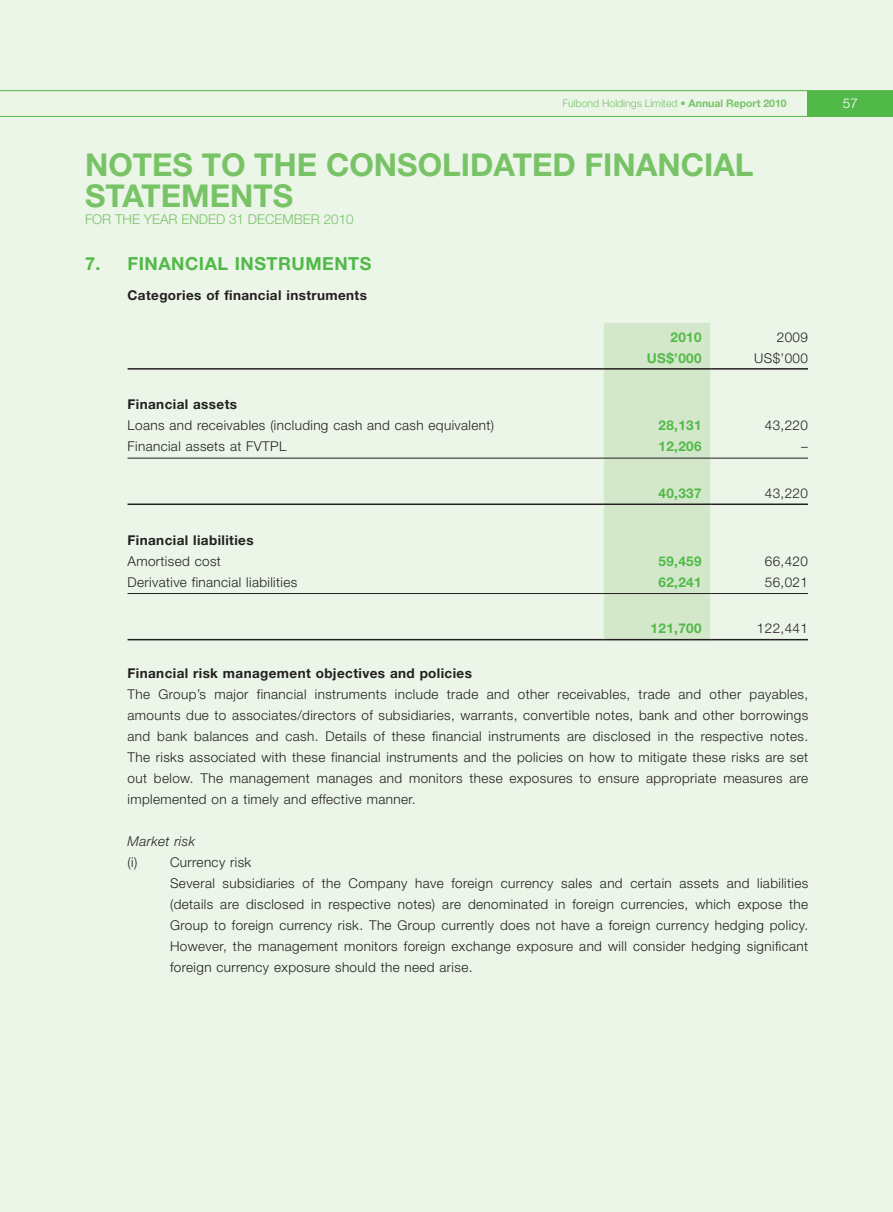
<style>
.page{position:relative;width:893px;height:1212px;background:#ebf5e8}
.page>*{position:absolute;margin:0;border:0;box-sizing:border-box;transform-origin:0 0}
.t1{font:700 31.5px/31.5px "Helvetica Neue LT Std";color:#78c366}
.t2{font:700 18px "Helvetica Neue LT Std";letter-spacing:.03em;color:#51b948}
.t3{font:300 13.5px/21px "Helvetica Neue LT Std";letter-spacing:.03em;color:#231f20;text-align:justify}
.t4{font:700 13.5px "Helvetica Neue LT Std";letter-spacing:.03em;color:#231f20}
.t5{font:700 13.5px "Helvetica Neue LT Std";letter-spacing:.03em;color:#51b948}
.t6{font:300 13.5px "Helvetica Neue LT Std";color:#78c366}
.t7{font:italic 300 13.5px "Helvetica Neue LT Std";letter-spacing:.03em;color:#231f20}
.t8{font:300 13.5px "Helvetica Neue LT Std";color:#fff}
.t9{font:300 10.5px "Helvetica Neue LT Std";color:#78c366}
.s1{font-weight:700}
</style>
<div class="page">
<div style="left:808px;top:91px;width:85px;height:26px;background:#51b948"></div>
<hr style="left:0;top:90px;width:893px;height:1px;background:#51b948">
<hr style="left:0;top:116px;width:893px;height:1px;background:#51b948">
<div style="left:604px;top:323px;width:106px;height:316px;background:#d3e8ca"></div>
<hr style="left:128px;top:368px;width:476px;height:2px;background:#231f20">
<hr style="left:604px;top:368px;width:106px;height:2px;background:#231f20">
<hr style="left:710px;top:368px;width:98px;height:2px;background:#231f20">
<hr style="left:128px;top:458px;width:476px;height:1px;background:#231f20">
<hr style="left:604px;top:458px;width:106px;height:1px;background:#231f20">
<hr style="left:710px;top:458px;width:98px;height:1px;background:#231f20">
<hr style="left:128px;top:503px;width:476px;height:2px;background:#231f20">
<hr style="left:604px;top:503px;width:106px;height:2px;background:#231f20">
<hr style="left:710px;top:503px;width:98px;height:2px;background:#231f20">
<hr style="left:128px;top:593px;width:476px;height:1px;background:#231f20">
<hr style="left:604px;top:593px;width:106px;height:1px;background:#231f20">
<hr style="left:710px;top:593px;width:98px;height:1px;background:#231f20">
<hr style="left:128px;top:639px;width:476px;height:1px;background:#231f20">
<hr style="left:604px;top:639px;width:106px;height:1px;background:#231f20">
<hr style="left:710px;top:639px;width:98px;height:1px;background:#231f20">
<p class="t9" style="left:562px;top:97px;width:226px">Fulbond Holdings Limited <span class="s1">• Annual Report 2010</span></p>
<p class="t8" style="left:843px;top:95px;width:17px">57</p>
<h1 class="t1" style="left:85px;top:148px;width:670px">NOTES TO THE CONSOLIDATED FINANCIAL<br>STATEMENTS</h1>
<p class="t6" style="left:85px;top:211px;width:270px">FOR THE YEAR ENDED 31 DECEMBER 2010</p>
<h2 class="t2" style="left:85px;top:253px;width:288px">7. FINANCIAL INSTRUMENTS</h2>
<p class="t4" style="left:128px;top:286px;width:241px">Categories of financial instruments</p>
<p class="t5" style="left:670px;top:328px;width:33px">2010</p>
<p class="t3" style="left:777px;top:326px;width:33px">2009</p>
<p class="t5" style="left:647px;top:349px;width:56px">US$’000</p>
<p class="t3" style="left:754px;top:347px;width:55px">US$’000</p>
<p class="t4" style="left:128px;top:396px;width:111px">Financial assets</p>
<p class="t3" style="left:128px;top:415px;width:368px">Loans and receivables (including cash and cash equivalent)</p>
<p class="t5" style="left:658px;top:417px;width:45px">28,131</p>
<p class="t3" style="left:765px;top:415px;width:45px">43,220</p>
<p class="t3" style="left:128px;top:436px;width:160px">Financial assets at FVTPL</p>
<p class="t5" style="left:658px;top:438px;width:45px">12,206</p>
<p class="t3" style="left:801px;top:436px;width:8px">–</p>
<p class="t5" style="left:658px;top:485px;width:45px">40,337</p>
<p class="t3" style="left:765px;top:482px;width:45px">43,220</p>
<p class="t4" style="left:128px;top:531px;width:128px">Financial liabilities</p>
<p class="t3" style="left:128px;top:550px;width:95px">Amortised cost</p>
<p class="t5" style="left:658px;top:552px;width:45px">59,459</p>
<p class="t3" style="left:765px;top:550px;width:45px">66,420</p>
<p class="t3" style="left:128px;top:571px;width:171px">Derivative financial liabilities</p>
<p class="t5" style="left:658px;top:573px;width:45px">62,241</p>
<p class="t3" style="left:765px;top:571px;width:45px">56,021</p>
<p class="t5" style="left:651px;top:620px;width:53px">121,700</p>
<p class="t3" style="left:757px;top:618px;width:53px">122,441</p>
<p class="t4" style="left:128px;top:665px;width:346px">Financial risk management objectives and policies</p>
<p class="t3" style="left:128px;top:683px;width:682px">The Group’s major financial instruments include trade and other receivables, trade and other payables, amounts due to associates/directors of subsidiaries, warrants, convertible notes, bank and other borrowings and bank balances and cash. Details of these financial instruments are disclosed in the respective notes.<br>The risks associated with these financial instruments and the policies on how to mitigate these risks are set out below. The management manages and monitors these exposures to ensure appropriate measures are implemented on a timely and effective manner.</p>
<p class="t7" style="left:128px;top:833px;width:69px">Market risk</p>
<p class="t3" style="left:128px;top:851px;width:11px">(i)</p>
<p class="t3" style="left:170px;top:851px;width:640px;text-align:left">Currency risk<br>Several subsidiaries of the Company have foreign currency sales and certain assets and liabilities (details are disclosed in respective notes) are denominated in foreign currencies, which expose the Group to foreign currency risk. The Group currently does not have a foreign currency hedging policy.<br>However, the management monitors foreign exchange exposure and will consider hedging significant foreign currency exposure should the need arise.</p>
</div>
